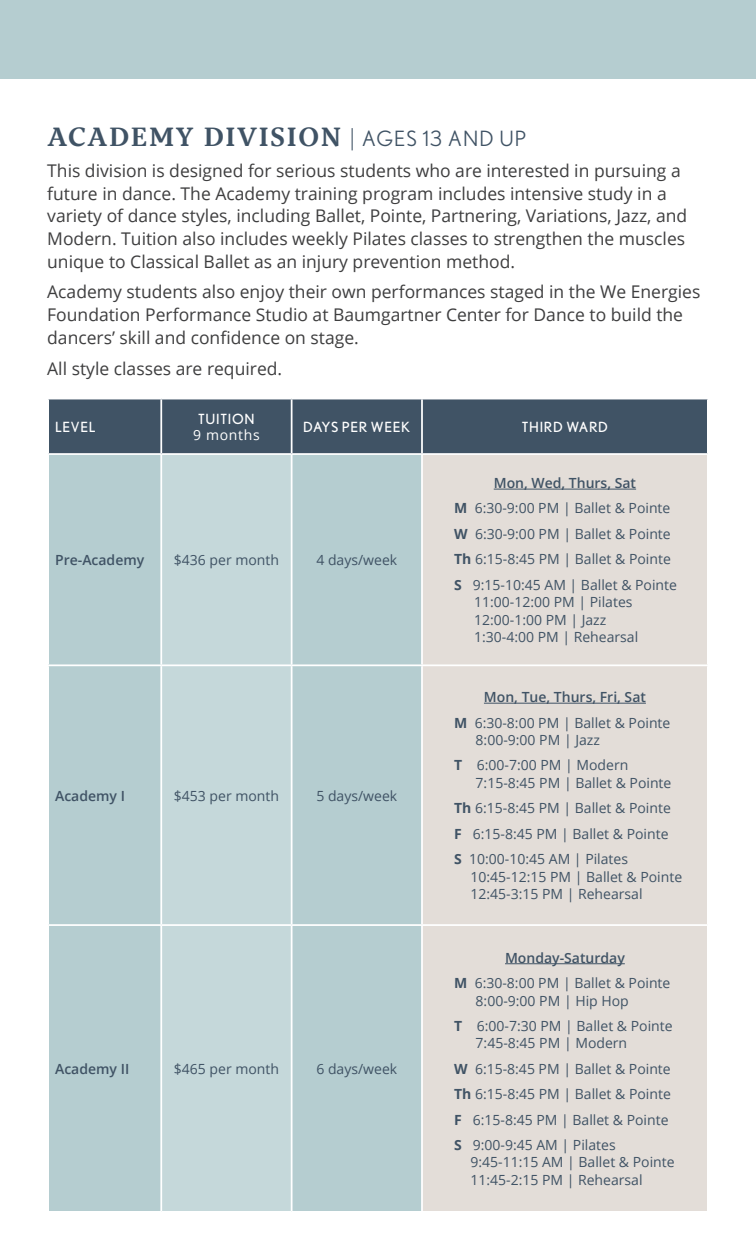
<style>
.page{position:relative;width:756px;height:1260px;background:#fff}
.page>*{position:absolute;margin:0;border:0;box-sizing:border-box;transform-origin:0 0}
.t1{font:700 28px "Capitolina W03";letter-spacing:.06em;color:#405365}
.t2{font:17.5px/22.8px "Open Sans";color:#3e3e3f}
.t3{font:14px "Open Sans";color:#405365}
.t4{font:600 14px "Open Sans";color:#405365}
.t5{font:14px "Nobel";letter-spacing:.05em;color:#fff}
.t6{font:14px "Open Sans";letter-spacing:.05em;color:#fff}
.s1{font-family:"Nobel";font-weight:300;font-size:24.5px}
.s2{font-family:"Nobel";font-weight:400;font-size:21px}
.s3{font-weight:700}
</style>
<div class="page">
<div style="left:0;top:0;width:756px;height:78px;background:#b5cdd0"></div>
<div style="left:49px;top:399px;width:658px;height:54px;background:#405365"></div>
<div style="left:49px;top:455px;width:372px;height:756px;background:#b5cdd0"></div>
<div style="left:162px;top:455px;width:129px;height:756px;background:#c5d8da"></div>
<div style="left:423px;top:455px;width:284px;height:756px;background:#e3ddd8"></div>
<hr style="left:160px;top:455px;width:2px;height:209px;background:#fff">
<hr style="left:291px;top:455px;width:2px;height:209px;background:#fff">
<hr style="left:47px;top:664px;width:114px;height:2px;background:#fff">
<hr style="left:161px;top:664px;width:131px;height:2px;background:#fff">
<hr style="left:160px;top:666px;width:2px;height:258px;background:#fff">
<hr style="left:292px;top:664px;width:130px;height:2px;background:#fff">
<hr style="left:291px;top:666px;width:2px;height:258px;background:#fff">
<hr style="left:422px;top:664px;width:287px;height:2px;background:#fff">
<hr style="left:47px;top:924px;width:114px;height:2px;background:#fff">
<hr style="left:161px;top:924px;width:131px;height:2px;background:#fff">
<hr style="left:160px;top:926px;width:2px;height:285px;background:#fff">
<hr style="left:292px;top:924px;width:130px;height:2px;background:#fff">
<hr style="left:291px;top:926px;width:2px;height:285px;background:#fff">
<hr style="left:422px;top:924px;width:287px;height:2px;background:#fff">
<hr style="left:160px;top:399px;width:2px;height:54px;background:#fff">
<hr style="left:291px;top:399px;width:2px;height:54px;background:#fff">
<hr style="left:421px;top:399px;width:2px;height:54px;background:#fff">
<hr style="left:494px;top:489px;width:142px;height:1px;background:#405365">
<hr style="left:484px;top:703px;width:162px;height:1px;background:#405365">
<hr style="left:505px;top:963px;width:120px;height:1px;background:#405365">
<p class="t1" style="left:47px;top:120px;width:480px">ACADEMY DIVISION <span class="s1">|</span> <span class="s2">AGES 13 AND UP</span></p>
<p class="t2" style="left:47px;top:159px;width:641px">This division is designed for serious students who are interested in pursuing a future in dance. The Academy training program includes intensive study in a variety of dance styles, including Ballet, Pointe, Partnering, Variations, Jazz, and Modern. Tuition also includes weekly Pilates classes to strengthen the muscles unique to Classical Ballet as an injury prevention method.</p>
<p class="t2" style="left:47px;top:280px;width:655px">Academy students also enjoy their own performances staged in the We Energies<br>Foundation Performance Studio at Baumgartner Center for Dance to build the dancers’ skill and confidence on stage.</p>
<p class="t2" style="left:47px;top:356px;width:236px">All style classes are required.</p>
<p class="t5" style="left:55px;top:419px;width:42px">LEVEL</p>
<p class="t5" style="left:198px;top:410px;width:58px">TUITION</p>
<p class="t6" style="left:193px;top:426px;width:68px">9 months</p>
<p class="t5" style="left:303px;top:419px;width:109px">DAYS PER WEEK</p>
<p class="t5" style="left:522px;top:419px;width:88px">THIRD WARD</p>
<p class="t4" style="left:55px;top:550px;width:91px">Pre-Academy</p>
<p class="t3" style="left:174px;top:550px;width:107px">$436 per month</p>
<p class="t3" style="left:316px;top:550px;width:82px">4 days/week</p>
<p class="t4" style="left:55px;top:786px;width:71px">Academy I</p>
<p class="t3" style="left:174px;top:786px;width:107px">$453 per month</p>
<p class="t3" style="left:316px;top:786px;width:82px">5 days/week</p>
<p class="t4" style="left:55px;top:1059px;width:76px">Academy II</p>
<p class="t3" style="left:174px;top:1059px;width:107px">$465 per month</p>
<p class="t3" style="left:316px;top:1059px;width:82px">6 days/week</p>
<p class="t4" style="left:494px;top:473px;width:144px">Mon, Wed, Thurs, Sat</p>
<p class="t3" style="left:454px;top:499px;width:218px"><span class="s3">M</span> 6:30-9:00 PM | Ballet &amp; Pointe</p>
<p class="t3" style="left:454px;top:524px;width:218px"><span class="s3">W</span> 6:30-9:00 PM | Ballet &amp; Pointe</p>
<p class="t3" style="left:454px;top:550px;width:218px"><span class="s3">Th</span> 6:15-8:45 PM | Ballet &amp; Pointe</p>
<p class="t3" style="left:454px;top:575px;width:224px"><span class="s3">S</span> 9:15-10:45 AM | Ballet &amp; Pointe</p>
<p class="t3" style="left:474px;top:592px;width:160px">11:00-12:00 PM | Pilates</p>
<p class="t3" style="left:474px;top:610px;width:134px">12:00-1:00 PM | Jazz</p>
<p class="t3" style="left:474px;top:627px;width:166px">1:30-4:00 PM | Rehearsal</p>
<p class="t4" style="left:484px;top:687px;width:164px">Mon, Tue, Thurs, Fri, Sat</p>
<p class="t3" style="left:454px;top:713px;width:218px"><span class="s3">M</span> 6:30-8:00 PM | Ballet &amp; Pointe</p>
<p class="t3" style="left:476px;top:730px;width:126px">8:00-9:00 PM | Jazz</p>
<p class="t3" style="left:454px;top:756px;width:176px"><span class="s3">T</span> 6:00-7:00 PM | Modern</p>
<p class="t3" style="left:476px;top:773px;width:197px">7:15-8:45 PM | Ballet &amp; Pointe</p>
<p class="t3" style="left:454px;top:799px;width:218px"><span class="s3">Th</span> 6:15-8:45 PM | Ballet &amp; Pointe</p>
<p class="t3" style="left:454px;top:824px;width:216px"><span class="s3">F</span> 6:15-8:45 PM | Ballet &amp; Pointe</p>
<p class="t3" style="left:454px;top:849px;width:175px"><span class="s3">S</span> 10:00-10:45 AM | Pilates</p>
<p class="t3" style="left:470px;top:867px;width:213px">10:45-12:15 PM | Ballet &amp; Pointe</p>
<p class="t3" style="left:470px;top:884px;width:174px">12:45-3:15 PM | Rehearsal</p>
<p class="t4" style="left:505px;top:948px;width:121px">Monday-Saturday</p>
<p class="t3" style="left:454px;top:973px;width:218px"><span class="s3">M</span> 6:30-8:00 PM | Ballet &amp; Pointe</p>
<p class="t3" style="left:476px;top:991px;width:155px">8:00-9:00 PM | Hip Hop</p>
<p class="t3" style="left:454px;top:1016px;width:220px"><span class="s3">T</span> 6:00-7:30 PM | Ballet &amp; Pointe</p>
<p class="t3" style="left:476px;top:1034px;width:153px">7:45-8:45 PM | Modern</p>
<p class="t3" style="left:454px;top:1059px;width:218px"><span class="s3">W</span> 6:15-8:45 PM | Ballet &amp; Pointe</p>
<p class="t3" style="left:454px;top:1085px;width:218px"><span class="s3">Th</span> 6:15-8:45 PM | Ballet &amp; Pointe</p>
<p class="t3" style="left:454px;top:1110px;width:216px"><span class="s3">F</span> 6:15-8:45 PM | Ballet &amp; Pointe</p>
<p class="t3" style="left:454px;top:1135px;width:163px"><span class="s3">S</span> 9:00-9:45 AM | Pilates</p>
<p class="t3" style="left:470px;top:1153px;width:206px">9:45-11:15 AM | Ballet &amp; Pointe</p>
<p class="t3" style="left:470px;top:1170px;width:174px">11:45-2:15 PM | Rehearsal</p>
</div>
